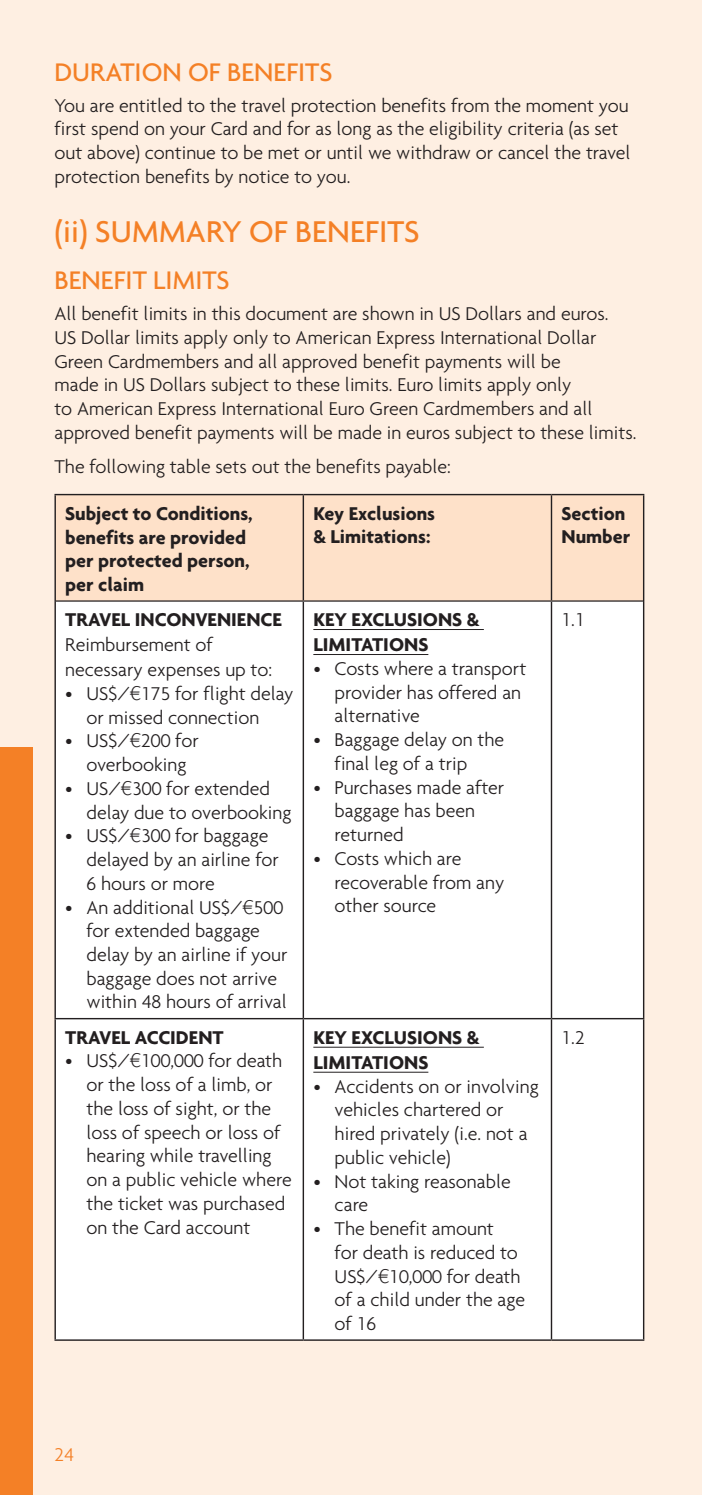
<style>
.page{position:relative;width:702px;height:1495px;background:#feefe2}
.page>*{position:absolute;margin:0;border:0;box-sizing:border-box;transform-origin:0 0}
.t1{font:500 32.5px "Agenda";color:#f48026}
.t2{font:500 27.5px "Agenda";color:#f48026}
.t3{font:300 20px/23.8px "Agenda";color:#231f20}
.t4{font:700 20px/23.8px "Agenda";color:#231f20}
.t5{font:300 20px "Agenda";color:#f48026}
.s1{font-family:"Gill Sans"}
</style>
<div class="page">
<div style="left:0;top:747px;width:33px;height:748px;background:#f48026"></div>
<div style="left:56px;top:495px;width:587px;height:105px;background:#fee1c9"></div>
<div style="left:56px;top:602px;width:587px;height:737px;background:#fff"></div>
<hr style="left:54px;top:494px;width:249px;height:1px;background:#231f20">
<hr style="left:54px;top:495px;width:2px;height:106px;background:#231f20">
<hr style="left:303px;top:494px;width:248px;height:1px;background:#231f20">
<hr style="left:302px;top:495px;width:2px;height:105px;background:#231f20">
<hr style="left:551px;top:494px;width:93px;height:1px;background:#231f20">
<hr style="left:551px;top:495px;width:1px;height:105px;background:#231f20">
<hr style="left:643px;top:495px;width:1px;height:106px;background:#231f20">
<hr style="left:54px;top:601px;width:2px;height:417px;background:#231f20">
<hr style="left:302px;top:602px;width:2px;height:416px;background:#231f20">
<hr style="left:551px;top:602px;width:1px;height:416px;background:#231f20">
<hr style="left:643px;top:601px;width:1px;height:417px;background:#231f20">
<hr style="left:54px;top:1018px;width:249px;height:1px;background:#231f20">
<hr style="left:54px;top:1019px;width:2px;height:320px;background:#231f20">
<hr style="left:303px;top:1018px;width:248px;height:1px;background:#231f20">
<hr style="left:302px;top:1019px;width:2px;height:320px;background:#231f20">
<hr style="left:551px;top:1018px;width:93px;height:1px;background:#231f20">
<hr style="left:551px;top:1019px;width:1px;height:320px;background:#231f20">
<hr style="left:643px;top:1019px;width:1px;height:320px;background:#231f20">
<hr style="left:54px;top:1339px;width:249px;height:2px;background:#231f20">
<hr style="left:303px;top:1339px;width:248px;height:2px;background:#231f20">
<hr style="left:551px;top:1339px;width:93px;height:2px;background:#231f20">
<hr style="left:56px;top:600px;width:247px;height:2px;background:#231f20">
<hr style="left:303px;top:600px;width:248px;height:2px;background:#231f20">
<hr style="left:551px;top:600px;width:92px;height:2px;background:#231f20">
<hr style="left:313px;top:629px;width:171px;height:1px;background:#231f20">
<hr style="left:313px;top:654px;width:115px;height:1px;background:#231f20">
<hr style="left:313px;top:1047px;width:171px;height:1px;background:#231f20">
<hr style="left:313px;top:1072px;width:115px;height:1px;background:#231f20">
<h2 class="t2" style="left:54px;top:55px;width:279px">DURATION OF BENEFITS</h2>
<p class="t3" style="left:54px;top:93px;width:577px">You are entitled to the travel protection benefits from the moment you first spend on your Card and for as long as the eligibility criteria (as set out above) continue to be met or until we withdraw or cancel the travel protection benefits by notice to you.</p>
<h1 class="t1" style="left:54px;top:211px;width:367px">(ii) SUMMARY OF BENEFITS</h1>
<h2 class="t2" style="left:54px;top:264px;width:177px">BENEFIT LIMITS</h2>
<p class="t3" style="left:54px;top:301px;width:583px">All benefit limits in this document are shown in US Dollars and euros.<br>US Dollar limits apply only to American Express International Dollar Green Cardmembers and all approved benefit payments will be<br>made in US Dollars subject to these limits. Euro limits apply only<br>to American Express International Euro Green Cardmembers and all approved benefit payments will be made in euros subject to these limits.</p>
<p class="t3" style="left:54px;top:455px;width:398px">The following table sets out the benefits payable:</p>
<p class="t4" style="left:65px;top:501px;width:189px">Subject to Conditions, benefits are provided per protected person, per claim</p>
<p class="t4" style="left:313px;top:501px;width:123px">Key Exclusions &amp; Limitations:</p>
<p class="t4" style="left:561px;top:501px;width:70px">Section<br>Number</p>
<p class="t4" style="left:65px;top:607px;width:218px">TRAVEL INCONVENIENCE</p>
<p class="t3" style="left:65px;top:632px;width:208px;line-height:25px">Reimbursement of necessary expenses up to:</p>
<p class="t3" style="left:86px;top:681px;width:208px;text-indent:-21px">• US$/<span class="s1">€</span>175 for flight delay or missed connection</p>
<p class="t3" style="left:65px;top:729px;width:135px;text-align:center">• US$/<span class="s1">€</span>200 for overbooking</p>
<p class="t3" style="left:86px;top:776px;width:207px;text-indent:-21px">• US/<span class="s1">€</span>300 for extended delay due to overbooking</p>
<p class="t3" style="left:86px;top:824px;width:194px;text-indent:-21px">• US$/<span class="s1">€</span>300 for baggage delayed by an airline for<br>6 hours or more</p>
<p class="t3" style="left:86px;top:895px;width:202px;text-indent:-21px">• An additional US$/<span class="s1">€</span>500 for extended baggage delay by an airline if your baggage does not arrive within 48 hours of arrival</p>
<p class="t4" style="left:313px;top:607px;width:167px;line-height:25px">KEY EXCLUSIONS &amp;<br>LIMITATIONS</p>
<p class="t3" style="left:334px;top:656px;width:193px;text-indent:-21px">• Costs where a transport provider has offered an alternative</p>
<p class="t3" style="left:334px;top:727px;width:171px;text-indent:-21px">• Baggage delay on the final leg of a trip</p>
<p class="t3" style="left:334px;top:775px;width:171px;text-indent:-21px">• Purchases made after baggage has been returned</p>
<p class="t3" style="left:334px;top:846px;width:171px;text-indent:-21px">• Costs which are recoverable from any other source</p>
<p class="t3" style="left:561px;top:608px;width:25px">1.1</p>
<p class="t4" style="left:65px;top:1025px;width:160px">TRAVEL ACCIDENT</p>
<p class="t3" style="left:86px;top:1049px;width:207px;text-indent:-21px">• US$/<span class="s1">€</span>100,000 for death or the loss of a limb, or the loss of sight, or the loss of speech or loss of hearing while travelling on a public vehicle where the ticket was purchased on the Card account</p>
<p class="t4" style="left:313px;top:1024px;width:167px;line-height:25px">KEY EXCLUSIONS &amp;<br>LIMITATIONS</p>
<p class="t3" style="left:334px;top:1074px;width:206px;text-indent:-21px">• Accidents on or involving vehicles chartered or hired privately (i.e. not a public vehicle)</p>
<p class="t3" style="left:334px;top:1169px;width:178px;text-indent:-21px">• Not taking reasonable care</p>
<p class="t3" style="left:334px;top:1216px;width:192px;text-indent:-21px">• The benefit amount<br>for death is reduced to<br>US$/<span class="s1">€</span>10,000 for death of a child under the age of 16</p>
<p class="t3" style="left:561px;top:1025px;width:25px">1.2</p>
<p class="t5" style="left:54px;top:1442px;width:21px">24</p>
</div>
